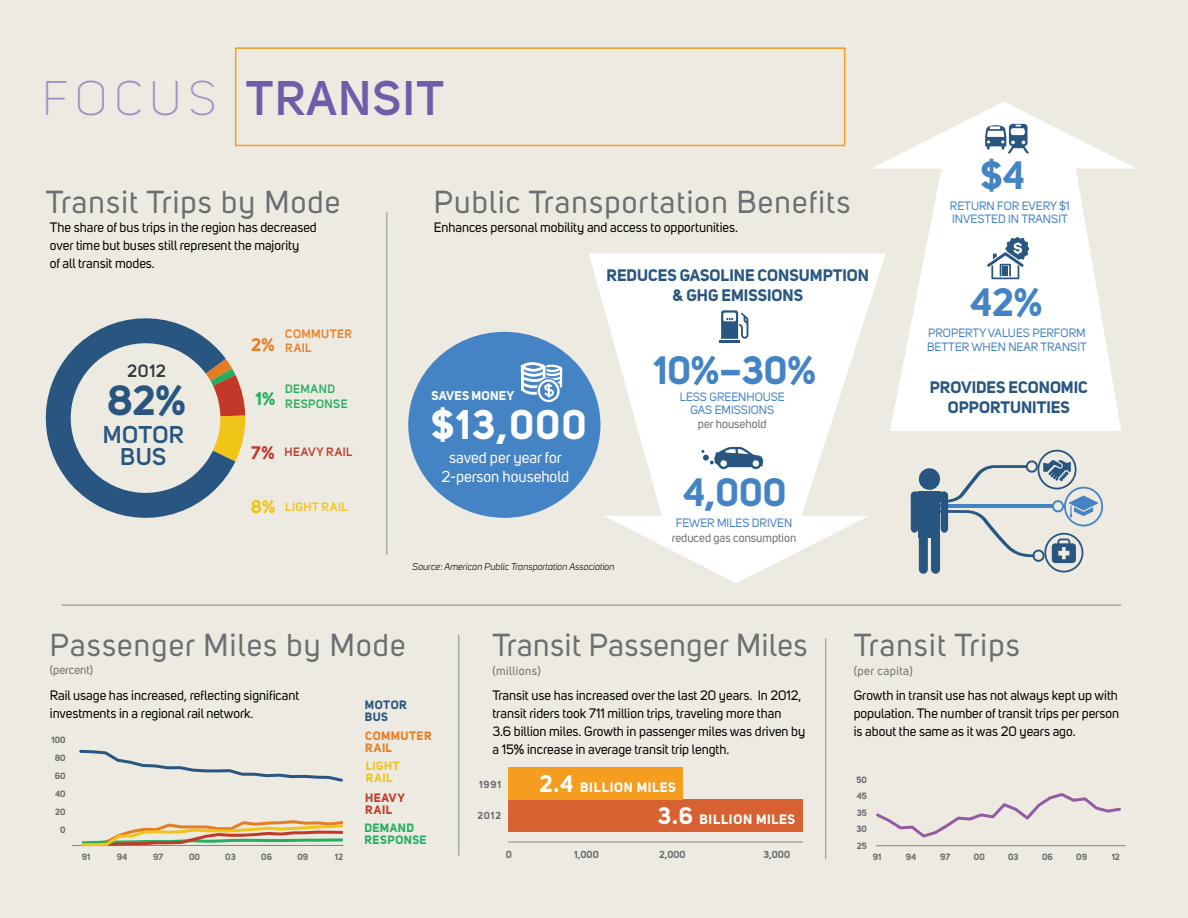
<style>
.page{position:relative;width:1188px;height:918px;background:#edeae1}
.page>*{position:absolute;margin:0;border:0;box-sizing:border-box;transform-origin:0 0}
.t1{font:600 48px "Uni Sans";letter-spacing:.035em;color:#6e5ea9}
.t2{font:700 41.55px "Uni Sans";color:#285680}
.t3{font:700 40.8px "Uni Sans";color:#fff}
.t4{font:700 39px "Uni Sans";color:#4483c4}
.t5{font:31.5px "Uni Sans";letter-spacing:.04em;color:#6d6e71}
.t6{font:31.5px "Uni Sans";letter-spacing:.02em;color:#6d6e71}
.t7{font:600 24px/22.5px "Uni Sans";letter-spacing:.02em;color:#285680;text-align:center}
.t8{font:700 18px "Uni Sans";color:#25ae60}
.t9{font:700 18px "Uni Sans";color:#e67d25}
.t10{font:600 17.55px "Uni Sans";color:#32363a}
.t11{font:700 16.5px/19.5px "Uni Sans";color:#285680;text-align:center}
.t12{font:15.75px/18.9px "Uni Sans";color:#fff;text-align:center}
.t13{font:13.5px/18px "Uni Sans";color:#000}
.t14{font:700 13.5px "Uni Sans";letter-spacing:.06em;color:#fff}
.t15{font:700 12.6px "Uni Sans";letter-spacing:.02em;color:#fff}
.t16{font:12px/13.5px "Uni Sans";color:#4483c4}
.t17{font:12px "Uni Sans";color:#6d6e71}
.t18{font:12px "Uni Sans";letter-spacing:.04em;color:#6d6e71}
.t19{font:600 12px/14.4px "Uni Sans";letter-spacing:.035em;color:#25ae60}
.t20{font:700 12px/12px "Uni Sans";letter-spacing:.035em;color:#25ae60}
.t21{font:600 12px/14.4px "Uni Sans";letter-spacing:.04em;color:#e67d25}
.t22{font:700 12px/12px "Uni Sans";letter-spacing:.04em;color:#e67d25}
.t23{font:600 12px "Uni Sans";letter-spacing:.045em;color:#f1c418}
.t24{font:600 12px "Uni Sans";letter-spacing:.05em;color:#c23a27}
.t25{font:700 12px/12px "Uni Sans";letter-spacing:.04em;color:#f1c418}
.t26{font:700 12px/12px "Uni Sans";letter-spacing:.05em;color:#c23a27}
.t27{font:700 12px/12px "Uni Sans";letter-spacing:.035em;color:#285680}
.t28{font:700 10.2px "Uni Sans";letter-spacing:.045em;color:#6d6e71}
.t29{font:italic 9.75px "Uni Sans";color:#000}
.t30{font:700 9px/18px "Uni Sans";color:#6d6e71;text-align:right}
.s1{font-weight:300;color:#a091c5}
.s2{font-weight:700;font-size:18px}
.s3{font-size:12px}
.s4{font-size:23.7px}
</style>
<div class="page">
<div style="left:235px;top:47px;width:610px;height:99px;border:2px solid #f49d1e"></div>
<hr style="left:62px;top:604px;width:1059px;height:2px;background:#a7a9ac">
<hr style="left:825px;top:638px;width:1px;height:221px;background:#a7a9ac">
<hr style="left:458px;top:635px;width:1px;height:221px;background:#a7a9ac">
<hr style="left:386px;top:212px;width:1px;height:342px;background:#a7a9ac">
<svg style="left:235px;top:374px;width:11px;height:88px"></svg>
<svg style="left:45px;top:318px;width:190px;height:200px"></svg>
<svg style="left:79px;top:749px;width:264px;height:33px"></svg>
<hr style="left:72px;top:845px;width:272px;height:1px;background:#858585">
<svg style="left:82px;top:820px;width:262px;height:27px"></svg>
<hr style="left:876px;top:845px;width:250px;height:1px;background:#858585">
<svg style="left:876px;top:793px;width:245px;height:45px"></svg>
<div style="left:508px;top:799px;width:295px;height:32px;background:#d76130"></div>
<div style="left:508px;top:767px;width:175px;height:32px;background:#f49d1e"></div>
<hr style="left:508px;top:842px;width:295px;height:1px;background:#858585">
<svg style="left:589px;top:253px;width:297px;height:263px;fill:#fff"></svg>
<svg style="left:604px;top:516px;width:264px;height:67px"></svg>
<svg style="left:721px;top:310px;width:27px;height:29px"></svg>
<hr style="left:720px;top:340px;width:20px;height:2px;background:#285680">
<svg style="left:701px;top:447px;width:62px;height:22px"></svg>
<svg style="left:890px;top:169px;width:231px;height:262px;fill:#fff"></svg>
<svg style="left:872px;top:102px;width:264px;height:67px"></svg>
<svg style="left:987px;top:237px;width:42px;height:42px;background:#afc0cf"></svg>
<div style="left:408px;top:332px;width:192px;height:186px;background:#4483c4;border-radius:50%"></div>
<svg style="left:521px;top:362px;width:42px;height:40px"></svg>
<svg style="left:911px;top:450px;width:192px;height:123px"></svg>
<h1 class="t1" style="left:42px;top:62px;width:403px"><span class="s1">FOCUS</span> TRANSIT</h1>
<h3 class="t5" style="left:46px;top:184px;width:296px">Transit Trips by Mode</h3>
<h3 class="t5" style="left:434px;top:184px;width:418px">Public Transportation Benefits</h3>
<p class="t13" style="left:50px;top:219px;width:268px">The share of bus trips in the region has decreased over time but buses still represent the majority<br>of all transit modes.</p>
<p class="t10" style="left:127px;top:358px;width:40px">2012</p>
<h2 class="t2" style="left:107px;top:375px;width:80px">82%</h2>
<h3 class="t7" style="left:103px;top:422px;width:83px">MOTOR<br>BUS</h3>
<h3 class="t9" style="left:251px;top:334px;width:25px">2%</h3>
<p class="t21" style="left:285px;top:326px;width:68px">COMMUTER<br>RAIL</p>
<h3 class="t8" style="left:256px;top:388px;width:21px">1%</h3>
<p class="t19" style="left:285px;top:381px;width:64px">DEMAND<br>RESPONSE</p>
<p class="t24" style="left:251px;top:442px;width:103px"><span class="s2">7%</span> HEAVY RAIL</p>
<p class="t23" style="left:251px;top:498px;width:98px"><span class="s2">8%</span> LIGHT RAIL</p>
<p class="t13" style="left:434px;top:219px;width:306px">Enhances personal mobility and access to opportunities.</p>
<p class="t15" style="left:431px;top:387px;width:84px">SAVES MONEY</p>
<h3 class="t3" style="left:431px;top:399px;width:157px">$13,000</h3>
<p class="t12" style="left:441px;top:448px;width:129px">saved per year for<br>2-person household</p>
<p class="t11" style="left:607px;top:266px;width:264px">REDUCES GASOLINE CONSUMPTION &amp; GHG EMISSIONS</p>
<h3 class="t4" style="left:654px;top:346px;width:164px">10%–30%</h3>
<p class="t16" style="left:680px;top:390px;width:106px;text-align:center">LESS GREENHOUSE<br>GAS EMISSIONS</p>
<p class="t17" style="left:698px;top:417px;width:70px">per household</p>
<h3 class="t4" style="left:683px;top:468px;width:105px">4,000</h3>
<p class="t16" style="left:676px;top:516px;width:118px">FEWER MILES DRIVEN</p>
<p class="t17" style="left:672px;top:531px;width:126px">reduced gas consumption</p>
<p class="t29" style="left:413px;top:561px;width:203px">Source: American Public Transportation Association</p>
<h3 class="t4" style="left:981px;top:152px;width:46px">$4</h3>
<p class="t16" style="left:950px;top:199px;width:121px">RETURN FOR EVERY $1<br>INVESTED IN TRANSIT</p>
<h3 class="t4" style="left:970px;top:278px;width:74px">42%</h3>
<p class="t16" style="left:927px;top:327px;width:161px">PROPERTY VALUES PERFORM<br>BETTER WHEN NEAR TRANSIT</p>
<p class="t11" style="left:930px;top:377px;width:160px">PROVIDES ECONOMIC<br>OPPORTUNITIES</p>
<h3 class="t5" style="left:50px;top:626px;width:357px">Passenger Miles by Mode</h3>
<p class="t17" style="left:50px;top:662px;width:45px">(percent)</p>
<p class="t13" style="left:50px;top:686px;width:251px">Rail usage has increased, reflecting significant investments in a regional rail network<span class="s3">.</span></p>
<p class="t27" style="left:365px;top:698px;width:43px">MOTOR<br>BUS</p>
<p class="t30" style="left:52px;top:731px;width:16px">100<br>80<br>60<br>40<br>20<br>0</p>
<p class="t30" style="left:82px;top:847px;width:10px">91</p>
<p class="t30" style="left:117px;top:847px;width:12px">94</p>
<p class="t30" style="left:153px;top:847px;width:12px">97</p>
<p class="t30" style="left:189px;top:847px;width:12px">00</p>
<p class="t30" style="left:225px;top:847px;width:12px">03</p>
<p class="t30" style="left:261px;top:847px;width:12px">06</p>
<p class="t30" style="left:297px;top:847px;width:12px">09</p>
<p class="t30" style="left:335px;top:847px;width:10px">12</p>
<p class="t22" style="left:365px;top:729px;width:68px">COMMUTER<br>RAIL</p>
<p class="t25" style="left:366px;top:760px;width:36px">LIGHT<br>RAIL</p>
<p class="t26" style="left:365px;top:791px;width:41px">HEAVY<br>RAIL</p>
<p class="t20" style="left:364px;top:822px;width:64px">DEMAND<br>RESPONSE</p>
<h3 class="t6" style="left:492px;top:626px;width:316px">Transit Passenger Miles</h3>
<p class="t18" style="left:492px;top:664px;width:50px">(millions)</p>
<h3 class="t5" style="left:854px;top:626px;width:168px">Transit Trips</h3>
<p class="t18" style="left:854px;top:664px;width:61px">(per capita)</p>
<p class="t13" style="left:492px;top:686px;width:314px">Transit use has increased over the last 20 years. In 2012, transit riders took 711 million trips, traveling more than<br>3.6 billion miles. Growth in passenger miles was driven by a 15% increase in average transit trip length.</p>
<p class="t13" style="left:854px;top:686px;width:267px;text-align:justify">Growth in transit use has not always kept up with population. The number of transit trips per person is about the same as it was 20 years ago.</p>
<p class="t14" style="left:539px;top:779px;width:138px"><span class="s4">2.4</span> BILLION MILES</p>
<p class="t28" style="left:479px;top:778px;width:23px">1991</p>
<p class="t28" style="left:477px;top:809px;width:25px">2012</p>
<p class="t14" style="left:658px;top:811px;width:139px"><span class="s4">3.6</span> BILLION MILES</p>
<p class="t28" style="left:506px;top:848px;width:8px">0</p>
<p class="t28" style="left:574px;top:848px;width:26px">1,000</p>
<p class="t28" style="left:659px;top:848px;width:28px">2,000</p>
<p class="t28" style="left:763px;top:848px;width:28px">3,000</p>
<p class="t30" style="left:856px;top:771px;width:12px;line-height:16.5px;text-align:justify">50<br>45<br>35<br>30<br>25</p>
<p class="t30" style="left:873px;top:847px;width:10px">91</p>
<p class="t30" style="left:906px;top:847px;width:12px">94</p>
<p class="t30" style="left:940px;top:847px;width:12px">97</p>
<p class="t30" style="left:974px;top:847px;width:12px">00</p>
<p class="t30" style="left:1008px;top:847px;width:12px">03</p>
<p class="t30" style="left:1042px;top:847px;width:12px">06</p>
<p class="t30" style="left:1076px;top:847px;width:12px">09</p>
<p class="t30" style="left:1112px;top:847px;width:10px">12</p>
</div>
